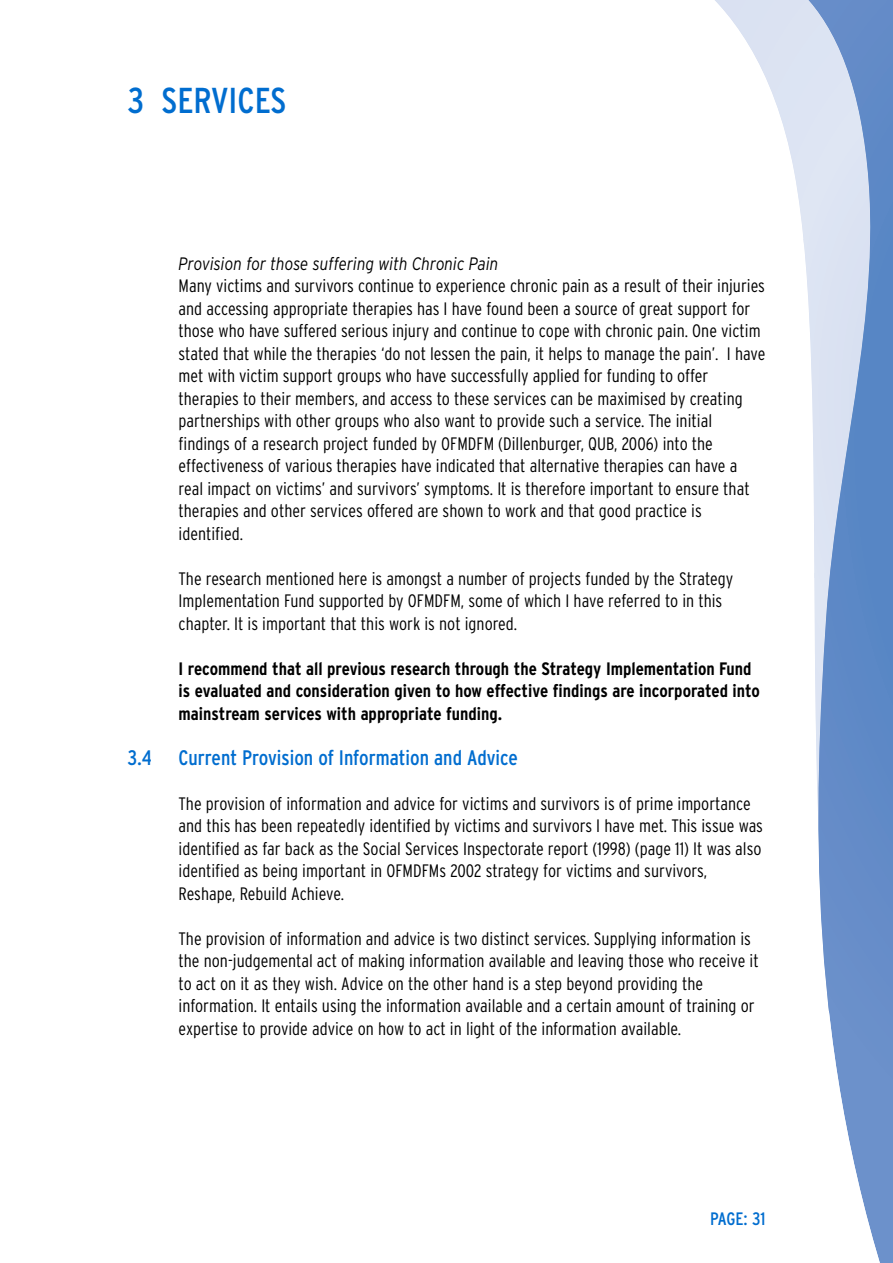
<style>
.page{position:relative;width:893px;height:1263px;background:#fff}
.page>*{position:absolute;margin:0;border:0;box-sizing:border-box;transform-origin:0 0}
.t1{font:condensed 36px "Interstate";color:#006dcf}
.t2{font:condensed 21px "Interstate";color:#006dcf}
.t3{font:300 condensed 18px/22.5px "Interstate";color:#000}
.t4{font:700 condensed 18px/22.5px "Interstate";color:#000}
.t5{font:italic 300 18px "Interstate";color:#000;scale:.85 1}
.t6{font:condensed 18px "Interstate";letter-spacing:-.005em;color:#006dcf}
</style>
<div class="page">
<svg style="left:727px;top:0;width:166px;height:1263px"></svg>
<h1 class="t1" style="left:128px;top:80px;width:161px">3 SERVICES</h1>
<p class="t5" style="left:179px;top:253px;width:378px">Provision for those suffering with Chronic Pain</p>
<p class="t3" style="left:179px;top:275px;width:588px">Many victims and survivors continue to experience chronic pain as a result of their injuries and accessing appropriate therapies has I have found been a source of great support for those who have suffered serious injury and continue to cope with chronic pain. One victim stated that while the therapies ‘do not lessen the pain, it helps to manage the pain’. I have met with victim support groups who have successfully applied for funding to offer therapies to their members, and access to these services can be maximised by creating partnerships with other groups who also want to provide such a service. The initial findings of a research project funded by OFMDFM (Dillenburger, QUB, 2006) into the effectiveness of various therapies have indicated that alternative therapies can have a real impact on victims’ and survivors’ symptoms. It is therefore important to ensure that therapies and other services offered are shown to work and that good practice is identified.</p>
<p class="t3" style="left:179px;top:567px;width:556px">The research mentioned here is amongst a number of projects funded by the Strategy<br>Implementation Fund supported by OFMDFM, some of which I have referred to in this chapter. It is important that this work is not ignored.</p>
<p class="t4" style="left:179px;top:657px;width:583px">I recommend that all previous research through the Strategy Implementation Fund is evaluated and consideration given to how effective findings are incorporated into mainstream services with appropriate funding.</p>
<p class="t2" style="left:128px;top:745px;width:26px">3.4</p>
<p class="t2" style="left:179px;top:745px;width:341px">Current Provision of Information and Advice</p>
<p class="t3" style="left:179px;top:792px;width:586px">The provision of information and advice for victims and survivors is of prime importance and this has been repeatedly identified by victims and survivors I have met. This issue was identified as far back as the Social Services Inspectorate report (1998) (page 11) It was also identified as being important in OFMDFMs 2002 strategy for victims and survivors, Reshape, Rebuild Achieve.</p>
<p class="t3" style="left:179px;top:927px;width:582px">The provision of information and advice is two distinct services. Supplying information is the non-judgemental act of making information available and leaving those who receive it to act on it as they wish. Advice on the other hand is a step beyond providing the information. It entails using the information available and a certain amount of training or expertise to provide advice on how to act in light of the information available.</p>
<p class="t6" style="left:710px;top:1209px;width:57px">PAGE: 31</p>
</div>
